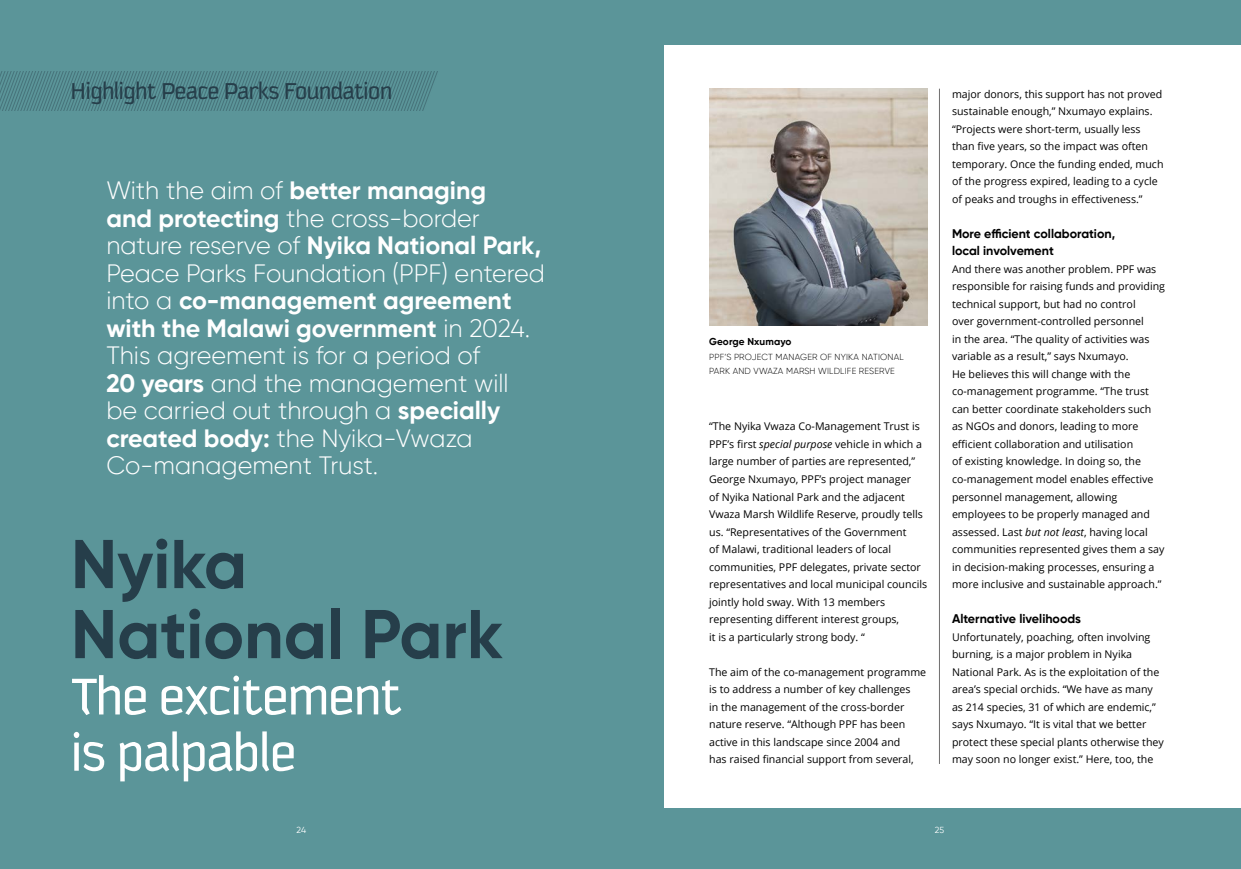
<style>
.page{position:relative;width:1241px;height:869px;background:#fff}
.page>*{position:absolute;margin:0;border:0;box-sizing:border-box;transform-origin:0 0}
.t1{font:700 68.75px/70px "Gilroy";color:#263e4a}
.t2{font:56.25px/56.2px "Kautiva Pro";color:#fff}
.t3{font:300 25px/27.5px "Gilroy";color:#fff}
.t4{font:25px "Kautiva Pro";color:#263e4a}
.t5{font:700 12.5px/17.5px "Gilroy";color:#000}
.t6{font:10.62px/17.5px "Open Sans";color:#000}
.t7{font:700 10px "Gilroy";letter-spacing:.01em;color:#000}
.t8{font:300 8.75px/13.8px "Gilroy";letter-spacing:.02em;color:#000}
.t9{font:8.75px "Gilroy";color:#fff}
.s1{font-weight:700}
.s2{font-style:italic}
</style>
<div class="page">
<div style="left:0;top:0;width:1240px;height:868px;background:#5b9599"></div>
<div style="left:664px;top:45px;width:576px;height:762px;background:#fff"></div>
<svg style="left:0;top:71px;width:438px;height:40px"></svg>
<hr style="left:939px;top:89px;width:1px;height:674px;background:#706f6f">
<img style="left:709px;top:89px;width:218px;height:236px">
<h3 class="t4" style="left:71px;top:78px;width:322px">Highlight Peace Parks Foundation</h3>
<p class="t3" style="left:106px;top:176px;width:440px">With the aim of <span class="s1">better managing<br>and protecting</span> the cross-border nature reserve of <span class="s1">Nyika National Park,<br></span>Peace Parks Foundation (PPF) entered into a <span class="s1">co-management agreement with the Malawi government</span> in 2024.<br>This agreement is for a period of<br><span class="s1">20 years</span> and the management will be carried out through a <span class="s1">specially created body:</span> the Nyika-Vwaza<br>Co-management Trust.</p>
<h1 class="t1" style="left:71px;top:528px;width:433px">Nyika<br>National Park</h1>
<h2 class="t2" style="left:71px;top:668px;width:332px">The excitement is palpable</h2>
<p class="t7" style="left:709px;top:335px;width:84px">George Nxumayo</p>
<p class="t8" style="left:709px;top:350px;width:196px">PPF’S PROJECT MANAGER OF NYIKA NATIONAL<br>PARK AND VWAZA MARSH WILDLIFE RESERVE</p>
<p class="t6" style="left:709px;top:417px;width:219px">“The Nyika Vwaza Co-Management Trust is PPF’s first <span class="s2">special purpose</span> vehicle in which a large number of parties are represented,” George Nxumayo, PPF’s project manager<br>of Nyika National Park and the adjacent Vwaza Marsh Wildlife Reserve, proudly tells us. “Representatives of the Government<br>of Malawi, traditional leaders of local communities, PPF delegates, private sector representatives and local municipal councils jointly hold sway. With 13 members representing different interest groups,<br>it is a particularly strong body. “</p>
<p class="t6" style="left:709px;top:662px;width:218px">The aim of the co-management programme is to address a number of key challenges<br>in the management of the cross-border nature reserve. “Although PPF has been active in this landscape since 2004 and<br>has raised financial support from several,</p>
<p class="t6" style="left:951px;top:85px;width:213px">major donors, this support has not proved sustainable enough,” Nxumayo explains. “Projects were short-term, usually less than five years, so the impact was often temporary. Once the funding ended, much of the progress expired, leading to a cycle of peaks and troughs in effectiveness.”</p>
<p class="t5" style="left:951px;top:224px;width:165px">More efficient collaboration, local involvement</p>
<p class="t6" style="left:951px;top:260px;width:214px">And there was another problem. PPF was responsible for raising funds and providing technical support, but had no control<br>over government-controlled personnel<br>in the area. “The quality of activities was variable as a result,” says Nxumayo.<br>He believes this will change with the co-management programme. “The trust can better coordinate stakeholders such as NGOs and donors, leading to more efficient collaboration and utilisation<br>of existing knowledge. In doing so, the co-management model enables effective personnel management, allowing employees to be properly managed and assessed. Last <span class="s2">but not least</span>, having local communities represented gives them a say in decision-making processes, ensuring a more inclusive and sustainable approach.”</p>
<p class="t5" style="left:951px;top:609px;width:130px">Alternative livelihoods</p>
<p class="t6" style="left:951px;top:627px;width:213px">Unfortunately, poaching, often involving burning, is a major problem in Nyika National Park. As is the exploitation of the area’s special orchids. “We have as many as 214 species, 31 of which are endemic,” says Nxumayo. “It is vital that we better protect these special plants otherwise they may soon no longer exist.” Here, too, the</p>
<p class="t9" style="left:296px;top:824px;width:11px">24</p>
<p class="t9" style="left:934px;top:824px;width:11px">25</p>
</div>
